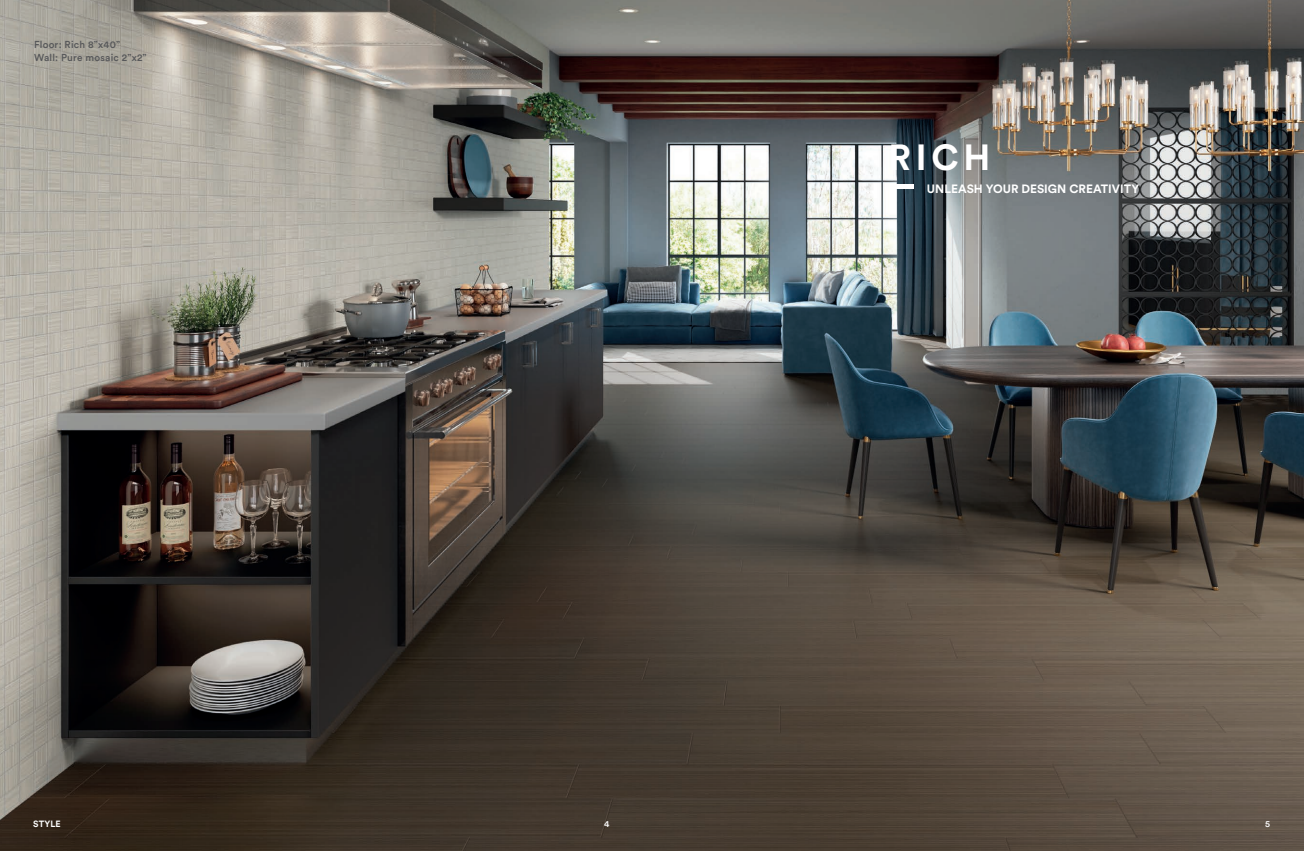
<style>
.page{position:relative;width:1304px;height:851px;background:#fff}
.page>*{position:absolute;margin:0;border:0;box-sizing:border-box;transform-origin:0 0}
.t1{font:700 36px "Circular Std";color:#fff}
.t2{font:700 12px "Circular Std";color:#fff}
.t3{font:500 10px/13px "Circular Std";letter-spacing:.02em;color:#57585a}
.t4{font:700 9px "Circular Std";color:#fff}
.t5{font:500 9px "Circular Std";color:#fff}
</style>
<div class="page">
<img style="left:0;top:0;width:1304px;height:850px">
<hr style="left:891px;top:184px;width:22px;height:4px;background:#fff">
<p class="t3" style="left:34px;top:38px;width:114px">Floor: Rich 8”x40”<br>Wall: Pure mosaic 2”x2”</p>
<h1 class="t1" style="left:889px;top:134px;width:103px">RICH</h1>
<p class="t2" style="left:927px;top:181px;width:214px">UNLEASH YOUR DESIGN CREATIVITY</p>
<p class="t4" style="left:33px;top:818px;width:29px">STYLE</p>
<p class="t5" style="left:604px;top:818px;width:7px">4</p>
<p class="t5" style="left:1265px;top:818px;width:6px">5</p>
</div>
